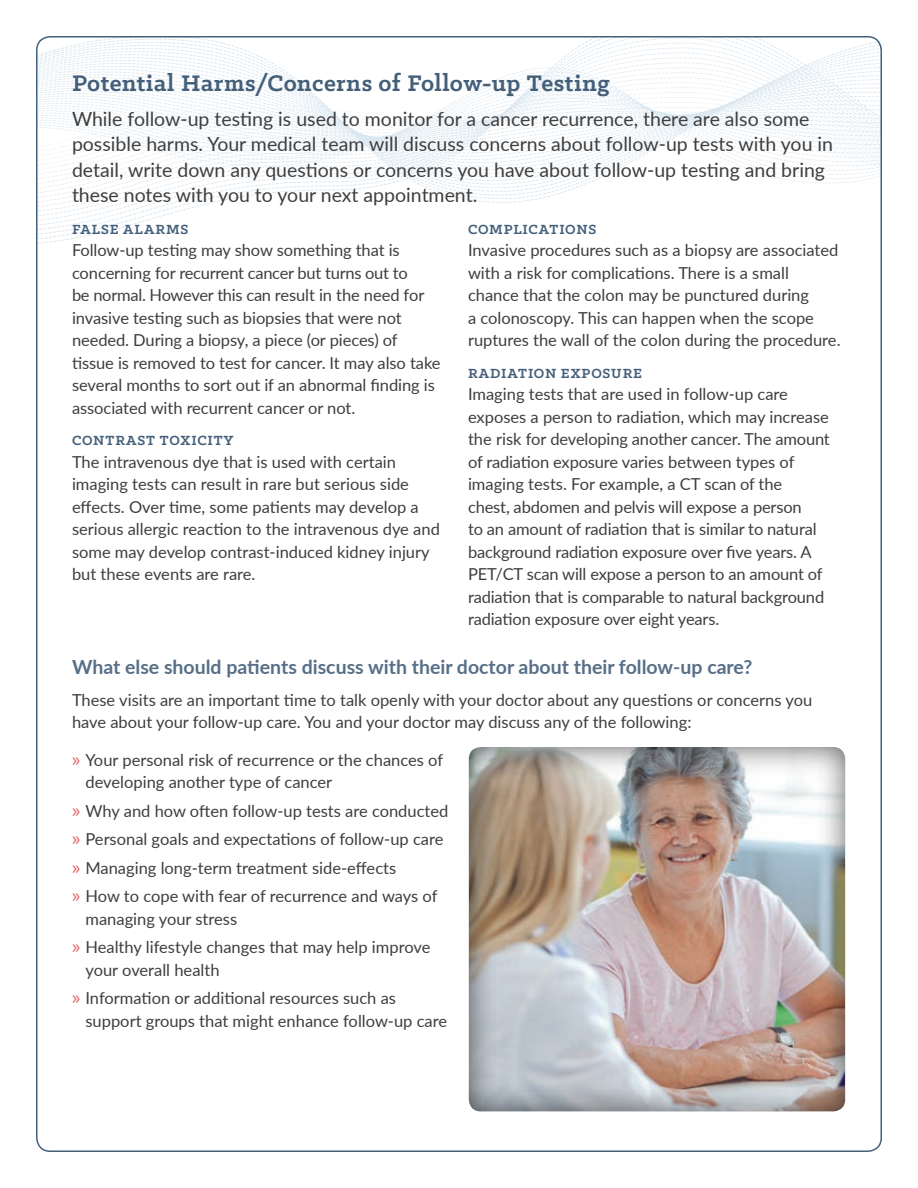
<style>
.page{position:relative;width:918px;height:1188px;background:#fff}
.page>*{position:absolute;margin:0;border:0;box-sizing:border-box;transform-origin:0 0}
.Subhead_-_level_1{font:700 25.5px "Klinic Slab";letter-spacing:.015em;color:#445f7a}
.Body{font:19.5px/25.5px "Lato";color:#3e3e3f}
.Body-2{font:700 19.5px "Lato";color:#576f87}
.Body-3{font:16.5px/22.5px "Lato";color:#3e3e3f}
.Subhead_-_Level_2{font:700 15px "Klinic Slab";letter-spacing:.06em;color:#445f7a}
.s1{font-family:"Myriad Pro";font-size:19.5px;color:#e25b5b}
</style>
<div class="page">
<svg style="left:38px;top:36px;width:844px;height:211px"></svg>
<div style="left:467px;top:744px;width:380px;height:368px;background:#231f20;opacity:.75"></div>
<p class="Subhead_-_level_1" style="left:72px;top:66px;width:539px">Potential Harms/Concerns of Follow-up Testing</p>
<p class="Body" style="left:72px;top:105px;width:763px">While follow-up testing is used to monitor for a cancer recurrence, there are also some possible harms. Your medical team will discuss concerns about follow-up tests with you in detail, write down any questions or concerns you have about follow-up testing and bring these notes with you to your next appointment.</p>
<p class="Subhead_-_Level_2" style="left:72px;top:219px;width:118px">FALSE ALARMS</p>
<p class="Body-3" style="left:72px;top:238px;width:370px">Follow-up testing may show something that is concerning for recurrent cancer but turns out to<br>be normal. However this can result in the need for invasive testing such as biopsies that were not needed. During a biopsy, a piece (or pieces) of tissue is removed to test for cancer. It may also take several months to sort out if an abnormal finding is associated with recurrent cancer or not.</p>
<p class="Subhead_-_Level_2" style="left:72px;top:431px;width:163px">CONTRAST TOXICITY</p>
<p class="Body-3" style="left:72px;top:450px;width:369px">The intravenous dye that is used with certain imaging tests can result in rare but serious side effects. Over time, some patients may develop a serious allergic reaction to the intravenous dye and some may develop contrast-induced kidney injury but these events are rare.</p>
<p class="Subhead_-_Level_2" style="left:468px;top:219px;width:130px">COMPLICATIONS</p>
<p class="Body-3" style="left:468px;top:238px;width:374px">Invasive procedures such as a biopsy are associated with a risk for complications. There is a small chance that the colon may be punctured during<br>a colonoscopy. This can happen when the scope ruptures the wall of the colon during the procedure.</p>
<p class="Subhead_-_Level_2" style="left:468px;top:363px;width:176px">RADIATION EXPOSURE</p>
<p class="Body-3" style="left:468px;top:382px;width:363px">Imaging tests that are used in follow-up care exposes a person to radiation, which may increase the risk for developing another cancer. The amount of radiation exposure varies between types of imaging tests. For example, a CT scan of the<br>chest, abdomen and pelvis will expose a person<br>to an amount of radiation that is similar to natural background radiation exposure over five years. A PET/CT scan will expose a person to an amount of radiation that is comparable to natural background radiation exposure over eight years.</p>
<p class="Body-2" style="left:72px;top:653px;width:682px">What else should patients discuss with their doctor about their follow-up care?</p>
<p class="Body-3" style="left:72px;top:688px;width:742px">These visits are an important time to talk openly with your doctor about any questions or concerns you have about your follow-up care. You and your doctor may discuss any of the following:</p>
<p class="Body-3" style="left:86px;top:748px;width:359px;text-indent:-14px"><span class="s1">»</span> Your personal risk of recurrence or the chances of developing another type of cancer</p>
<p class="Body-3" style="left:72px;top:799px;width:378px"><span class="s1">»</span> Why and how often follow-up tests are conducted</p>
<p class="Body-3" style="left:72px;top:828px;width:373px"><span class="s1">»</span> Personal goals and expectations of follow-up care</p>
<p class="Body-3" style="left:72px;top:856px;width:326px"><span class="s1">»</span> Managing long-term treatment side-effects</p>
<p class="Body-3" style="left:86px;top:885px;width:354px;text-indent:-14px"><span class="s1">»</span> How to cope with fear of recurrence and ways of managing your stress</p>
<p class="Body-3" style="left:86px;top:936px;width:346px;text-indent:-14px"><span class="s1">»</span> Healthy lifestyle changes that may help improve your overall health</p>
<p class="Body-3" style="left:86px;top:987px;width:363px;text-indent:-14px"><span class="s1">»</span> Information or additional resources such as support groups that might enhance follow-up care</p>
</div>
